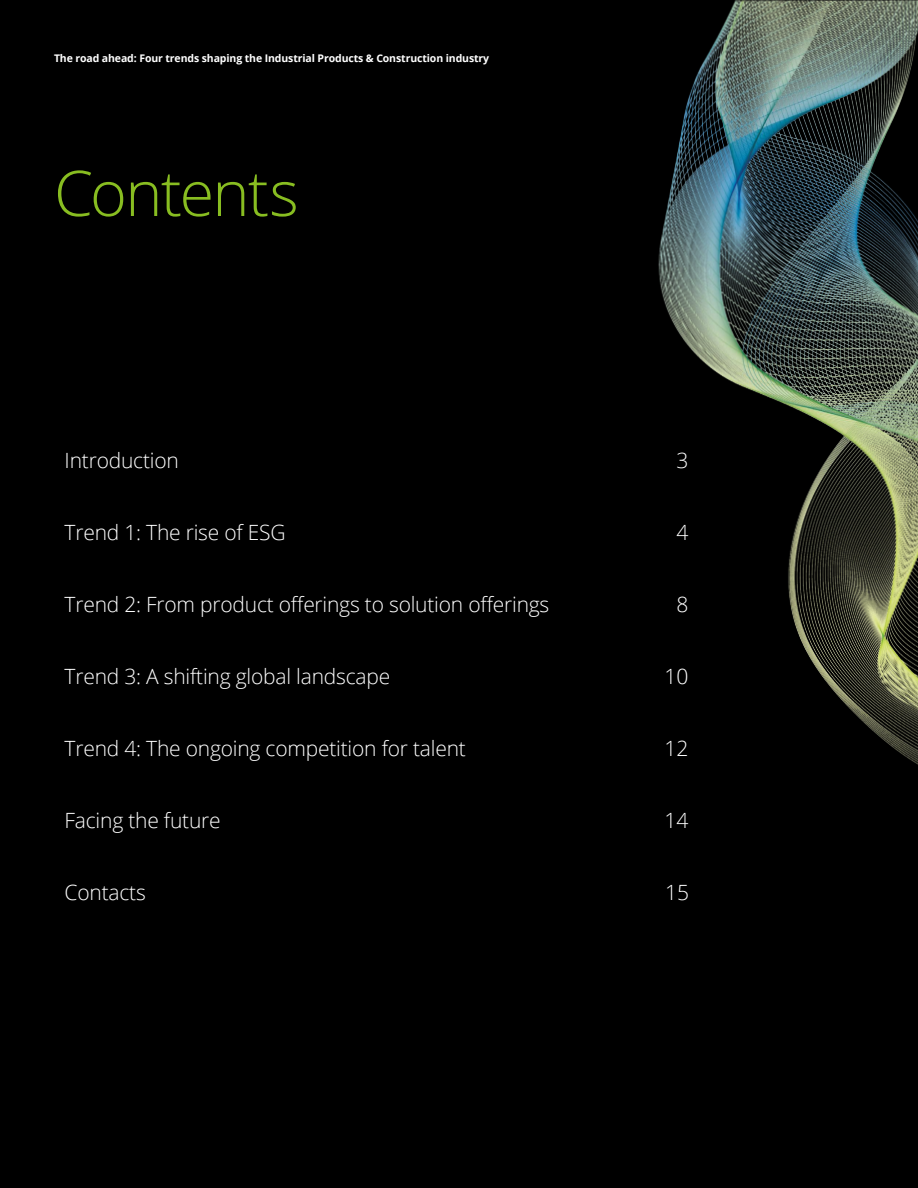
<style>
.page{position:relative;width:918px;height:1188px;background:#000}
.page>*{position:absolute;margin:0;border:0;box-sizing:border-box;transform-origin:0 0}
.t1{font:300 63px "Open Sans";letter-spacing:-.025em;color:#88bd21}
.t2{font:300 21px "Open Sans";letter-spacing:-.01em;color:#fff}
.t3{font:700 10.5px "Open Sans";letter-spacing:-.01em;color:#fff}
</style>
<div class="page">
<img style="left:658px;top:0;width:260px;height:765px">
<p class="t3" style="left:54px;top:51px;width:437px">The road ahead: Four trends shaping the Industrial Products &amp; Construction industry</p>
<h1 class="t1" style="left:54px;top:150px;width:246px">Contents</h1>
<p class="t2" style="left:65px;top:446px;width:116px">Introduction</p>
<p class="t2" style="left:676px;top:446px;width:13px">3</p>
<p class="t2" style="left:65px;top:518px;width:223px">Trend 1: The rise of ESG</p>
<p class="t2" style="left:676px;top:518px;width:13px">4</p>
<p class="t2" style="left:65px;top:590px;width:486px">Trend 2: From product offerings to solution offerings</p>
<p class="t2" style="left:676px;top:590px;width:13px">8</p>
<p class="t2" style="left:65px;top:662px;width:327px">Trend 3: A shifting global landscape</p>
<p class="t2" style="left:665px;top:662px;width:25px">10</p>
<p class="t2" style="left:65px;top:734px;width:403px">Trend 4: The ongoing competition for talent</p>
<p class="t2" style="left:665px;top:734px;width:25px">12</p>
<p class="t2" style="left:65px;top:806px;width:158px">Facing the future</p>
<p class="t2" style="left:665px;top:806px;width:25px">14</p>
<p class="t2" style="left:65px;top:878px;width:83px">Contacts</p>
<p class="t2" style="left:665px;top:878px;width:25px">15</p>
</div>
